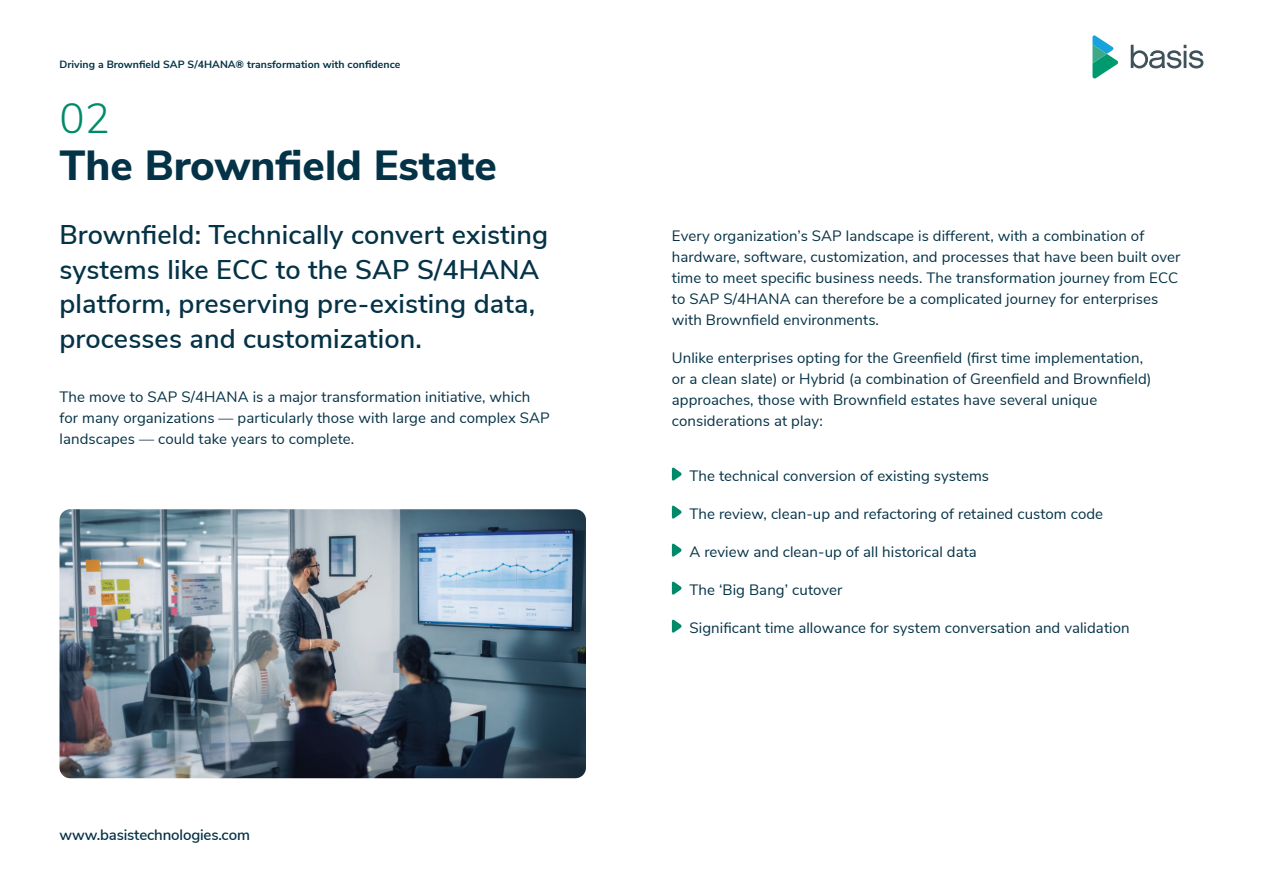
<style>
.page{position:relative;width:1263px;height:893px;background:#fff}
.page>*{position:absolute;margin:0;border:0;box-sizing:border-box;transform-origin:0 0}
.t1{font:800 42px "Nunito Sans";color:#043246}
.t2{font:300 42px "Nunito Sans";color:#008a6a}
.t3{font:600 27px/34.5px "Nunito Sans";letter-spacing:.005em;color:#043246}
.body{font:15px/21px "Nunito Sans";letter-spacing:.005em;color:#043246}
.t4{font:600 15px "Nunito Sans";letter-spacing:-.01em;color:#043246}
.t5{font:700 10.5px "Nunito Sans";letter-spacing:.005em;color:#043246}
</style>
<div class="page">
<svg style="left:672px;top:467px;width:10px;height:14px"></svg>
<svg style="left:672px;top:505px;width:10px;height:14px"></svg>
<svg style="left:672px;top:543px;width:10px;height:14px"></svg>
<svg style="left:672px;top:581px;width:10px;height:14px"></svg>
<svg style="left:672px;top:619px;width:10px;height:14px"></svg>
<img style="left:60px;top:509px;width:526px;height:269px">
<svg style="left:1092px;top:35px;width:26px;height:43px"></svg>
<svg style="left:1131px;top:45px;width:72px;height:23px"></svg>
<p class="t5" style="left:60px;top:57px;width:342px">Driving a Brownfield SAP S/4HANA® transformation with confidence</p>
<p class="t2" style="left:60px;top:88px;width:52px">02</p>
<p class="t1" style="left:60px;top:134px;width:439px">The Brownfield Estate</p>
<p class="t3" style="left:60px;top:216px;width:490px">Brownfield: Technically convert existing systems like ECC to the SAP S/4HANA platform, preserving pre-existing data, processes and customization.</p>
<p class="body" style="left:60px;top:385px;width:492px">The move to SAP S/4HANA is a major transformation initiative, which for many organizations — particularly those with large and complex SAP landscapes — could take years to complete.</p>
<p class="t4" style="left:60px;top:824px;width:192px">www.basistechnologies.com</p>
<p class="body" style="left:672px;top:224px;width:510px">Every organization’s SAP landscape is different, with a combination of hardware, software, customization, and processes that have been built over time to meet specific business needs. The transformation journey from ECC to SAP S/4HANA can therefore be a complicated journey for enterprises with Brownfield environments.</p>
<p class="body" style="left:672px;top:346px;width:481px">Unlike enterprises opting for the Greenfield (first time implementation, or a clean slate) or Hybrid (a combination of Greenfield and Brownfield) approaches, those with Brownfield estates have several unique considerations at play:</p>
<p class="body" style="left:689px;top:464px;width:301px">The technical conversion of existing systems</p>
<p class="body" style="left:689px;top:502px;width:415px">The review, clean-up and refactoring of retained custom code</p>
<p class="body" style="left:689px;top:540px;width:289px">A review and clean-up of all historical data</p>
<p class="body" style="left:689px;top:578px;width:154px">The ‘Big Bang’ cutover</p>
<p class="body" style="left:689px;top:616px;width:442px">Significant time allowance for system conversation and validation</p>
</div>
